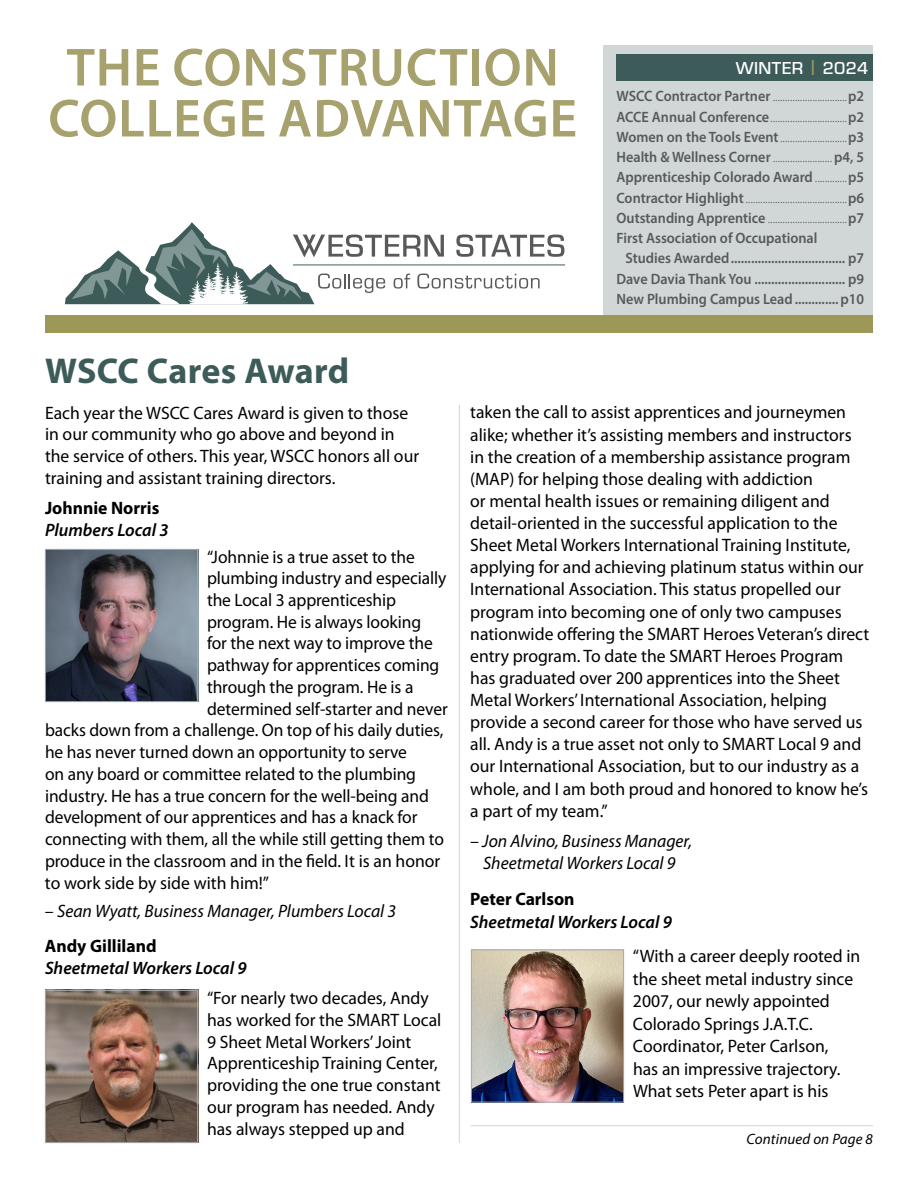
<style>
.page{position:relative;width:918px;height:1188px;background:#fff}
.page>*{position:absolute;margin:0;border:0;box-sizing:border-box;transform-origin:0 0}
.t1{font:600 54px/51px "Myriad Pro";letter-spacing:.015em;color:#a6a16d;text-align:center}
.t2{font:700 36px "Myriad Pro";color:#3c5b59}
.t3{font:18px/22px "Myriad Pro";color:#000}
.t4{font:italic 18px/21.9px "Myriad Pro";color:#000;text-align:center}
.t5{font:italic 600 18px "Myriad Pro";color:#000}
.t6{font:700 18px "Myriad Pro";color:#000}
.t7{font:500 18px "Eurostile";letter-spacing:.02em;color:#fff}
.t8{font:300 15px "Myriad Pro";color:#58595b;scale:.95 1}
.t9{font:600 15px "Myriad Pro";color:#58595b;scale:.95 1}
.t10{font:italic 15px "Myriad Pro";letter-spacing:.01em;color:#000}
.s1{color:#9e9858}
.s2{font-weight:600}
.s3{font-weight:300}
</style>
<div class="page">
<div style="left:603px;top:45px;width:270px;height:270px;background:#d0d7d6"></div>
<div style="left:616px;top:54px;width:257px;height:27px;background:#3c5b59"></div>
<svg style="left:65px;top:222px;width:499px;height:82px"></svg>
<hr style="left:293px;top:264px;width:272px;height:2px;background:#819795">
<div style="left:45px;top:315px;width:828px;height:18px;background:#9e9858"></div>
<hr style="left:459px;top:405px;width:1px;height:738px;background:#d0d7d6">
<img style="left:47px;top:551px;width:149px;height:149px">
<div style="left:45px;top:549px;width:153px;height:153px;border:1px solid #a7a9ac"></div>
<img style="left:47px;top:992px;width:149px;height:149px">
<div style="left:45px;top:990px;width:153px;height:153px;border:1px solid #a7a9ac"></div>
<img style="left:473px;top:952px;width:149px;height:148px">
<div style="left:471px;top:950px;width:153px;height:152px;border:1px solid #a7a9ac"></div>
<hr style="left:470px;top:1125px;width:403px;height:1px;background:#d0d7d6">
<h1 class="t1" style="left:48px;top:41px;width:531px">THE CONSTRUCTION<br>COLLEGE ADVANTAGE</h1>
<p class="t7" style="left:736px;top:55px;width:134px">WINTER <span class="s1">|</span> 2024</p>
<p class="t8" style="left:616px;top:87px;width:262px"><span class="s2">WSCC Contractor Partner</span> ..............................<span class="s2">p2</span></p>
<p class="t8" style="left:616px;top:107px;width:262px"><span class="s2">ACCE Annual Conference</span>...............................<span class="s2">p2</span></p>
<p class="t8" style="left:616px;top:128px;width:262px"><span class="s2">Women on the Tools Event</span>...........................<span class="s2">p3</span></p>
<p class="t9" style="left:616px;top:147px;width:262px">Health &amp; Wellness Corner<span class="s3">........................</span>p4, 5</p>
<p class="t9" style="left:616px;top:168px;width:262px">Apprenticeship Colorado Award<span class="s3">.............</span>p5</p>
<p class="t8" style="left:616px;top:188px;width:262px"><span class="s2">Contractor Highlight</span>.........................................<span class="s2">p6</span></p>
<p class="t8" style="left:616px;top:209px;width:262px"><span class="s2">Outstanding Apprentice</span> ................................<span class="s2">p7</span></p>
<p class="t9" style="left:616px;top:228px;width:213px">First Association of Occupational</p>
<p class="t9" style="left:625px;top:249px;width:253px">Studies Awarded.................................. p7</p>
<p class="t9" style="left:616px;top:269px;width:262px">Dave Davia Thank You ........................... p9</p>
<p class="t9" style="left:616px;top:289px;width:262px">New Plumbing Campus Lead.............p10</p>
<h2 class="t2" style="left:45px;top:347px;width:306px">WSCC Cares Award</h2>
<p class="t3" style="left:45px;top:401px;width:376px">Each year the WSCC Cares Award is given to those in our community who go above and beyond in the service of others. This year, WSCC honors all our training and assistant training directors.</p>
<p class="t6" style="left:45px;top:497px;width:116px">Johnnie Norris</p>
<p class="t5" style="left:45px;top:519px;width:125px">Plumbers Local 3</p>
<p class="t3" style="left:207px;top:545px;width:209px">“Johnnie is a true asset to the</p>
<p class="t3" style="left:207px;top:567px;width:241px">plumbing industry and especially</p>
<p class="t3" style="left:207px;top:589px;width:191px">the Local 3 apprenticeship</p>
<p class="t3" style="left:207px;top:610px;width:216px">program. He is always looking</p>
<p class="t3" style="left:207px;top:632px;width:227px">for the next way to improve the</p>
<p class="t3" style="left:207px;top:654px;width:234px">pathway for apprentices coming</p>
<p class="t3" style="left:207px;top:676px;width:208px">through the program. He is a</p>
<p class="t3" style="left:207px;top:697px;width:242px">determined self-starter and never</p>
<p class="t3" style="left:45px;top:719px;width:400px">backs down from a challenge. On top of his daily duties,</p>
<p class="t3" style="left:45px;top:741px;width:364px">he has never turned down an opportunity to serve</p>
<p class="t3" style="left:45px;top:763px;width:373px">on any board or committee related to the plumbing</p>
<p class="t3" style="left:45px;top:784px;width:385px">industry. He has a true concern for the well-being and</p>
<p class="t3" style="left:45px;top:806px;width:374px">development of our apprentices and has a knack for</p>
<p class="t3" style="left:45px;top:828px;width:401px">connecting with them, all the while still getting them to</p>
<p class="t3" style="left:45px;top:850px;width:397px">produce in the classroom and in the field. It is an honor</p>
<p class="t3" style="left:45px;top:871px;width:226px">to work side by side with him!”</p>
<p class="t4" style="left:45px;top:899px;width:353px">– Sean Wyatt, Business Manager, Plumbers Local 3</p>
<p class="t6" style="left:45px;top:934px;width:113px">Andy Gilliland</p>
<p class="t5" style="left:45px;top:956px;width:203px">Sheetmetal Workers Local 9</p>
<p class="t3" style="left:207px;top:987px;width:236px">“For nearly two decades, Andy has worked for the SMART Local<br>9 Sheet Metal Workers’ Joint<br>Apprenticeship Training Center, providing the one true constant our program has needed. Andy has always stepped up and</p>
<p class="t3" style="left:470px;top:401px;width:401px">taken the call to assist apprentices and journeymen alike; whether it’s assisting members and instructors in the creation of a membership assistance program (MAP) for helping those dealing with addiction<br>or mental health issues or remaining diligent and detail-oriented in the successful application to the Sheet Metal Workers International Training Institute, applying for and achieving platinum status within our International Association. This status propelled our program into becoming one of only two campuses nationwide offering the SMART Heroes Veteran’s direct entry program. To date the SMART Heroes Program has graduated over 200 apprentices into the Sheet Metal Workers’ International Association, helping provide a second career for those who have served us all. Andy is a true asset not only to SMART Local 9 and our International Association, but to our industry as a whole, and I am both proud and honored to know he’s a part of my team.”</p>
<p class="t4" style="left:470px;top:830px;width:224px">– Jon Alvino, Business Manager,<br>Sheetmetal Workers Local 9</p>
<p class="t6" style="left:470px;top:887px;width:106px">Peter Carlson</p>
<p class="t5" style="left:470px;top:910px;width:203px">Sheetmetal Workers Local 9</p>
<p class="t3" style="left:633px;top:945px;width:229px;line-height:22.5px">“With a career deeply rooted in the sheet metal industry since<br>2007, our newly appointed<br>Colorado Springs J.A.T.C.<br>Coordinator, Peter Carlson,<br>has an impressive trajectory.<br>What sets Peter apart is his</p>
<p class="t10" style="left:746px;top:1130px;width:128px">Continued on Page 8</p>
</div>
